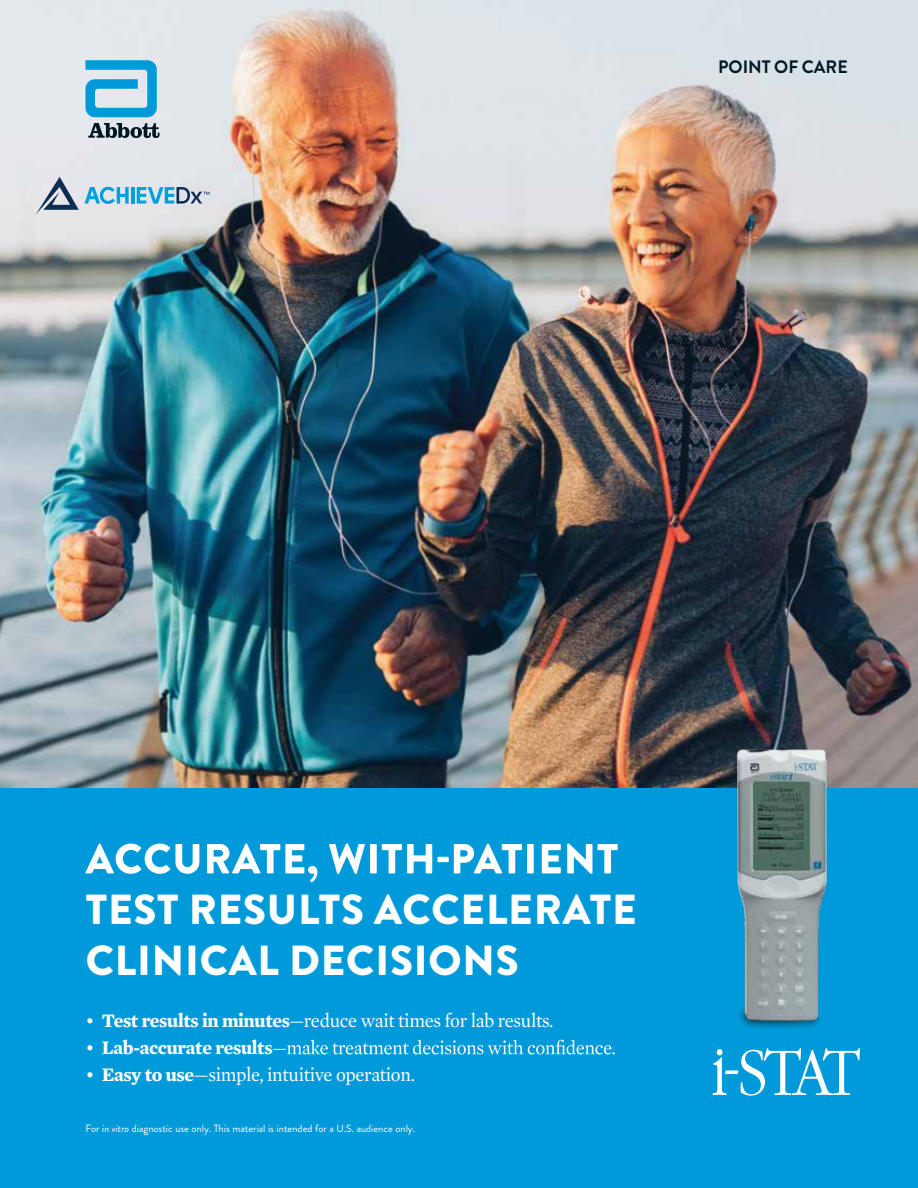
<style>
.page{position:relative;width:918px;height:1188px;background:#fff}
.page>*{position:absolute;margin:0;border:0;box-sizing:border-box;transform-origin:0 0}
.t1{font:900 42px/51px "Brandon Grotesque";letter-spacing:.02em;color:#fff}
.t2{font:19.5px "Mercury Text G1";letter-spacing:-.02em;color:#fff;scale:.96 1}
.t3{font:700 19.5px "Mercury Text G1";letter-spacing:-.02em;color:#fff;scale:.96 1}
.t4{font:700 18px "Brandon Grotesque";color:#001722}
.t5{font:10.5px "Brandon Grotesque";color:#fff}
.s1{font-weight:700}
.s2{font-weight:400}
.s3{font-style:italic}
</style>
<div class="page">
<img style="left:0;top:0;width:918px;height:789px">
<div style="left:0;top:789px;width:918px;height:399px;background:#009ada"></div>
<svg style="left:713px;top:1065px;width:137px;height:31px"></svg>
<svg style="left:85px;top:844px;width:533px;height:38px"></svg>
<svg style="left:86px;top:60px;width:71px;height:57px;background:#63bbe1"></svg>
<svg style="left:88px;top:123px;width:72px;height:15px"></svg>
<svg style="left:273px;top:1040px;width:342px;height:14px"></svg>
<img style="left:683px;top:736px;width:194px;height:329px">
<svg style="left:36px;top:177px;width:93px;height:38px;background:#b2c7d4"></svg>
<hr style="left:131px;top:187px;width:3px;height:17px;background:#00a0de">
<svg style="left:137px;top:187px;width:72px;height:17px"></svg>
<p class="t4" style="left:718px;top:54px;width:131px">POINT OF CARE</p>
<h1 class="t1" style="left:86px;top:885px;width:552px">TEST RESULTS ACCELERATE<br>CLINICAL DECISIONS</h1>
<p class="t2" style="left:86px;top:1009px;width:489px">• <span class="s1">Test results in minutes</span>—reduce wait times for lab results.</p>
<p class="t3" style="left:86px;top:1036px;width:196px"><span class="s2">•</span> Lab-accurate results</p>
<p class="t2" style="left:86px;top:1063px;width:345px">• <span class="s1">Easy to use</span>—simple, intuitive operation.</p>
<p class="t5" style="left:86px;top:1122px;width:331px">For <span class="s3">in vitro</span> diagnostic use only. This material is intended for a U.S. audience only.</p>
</div>
